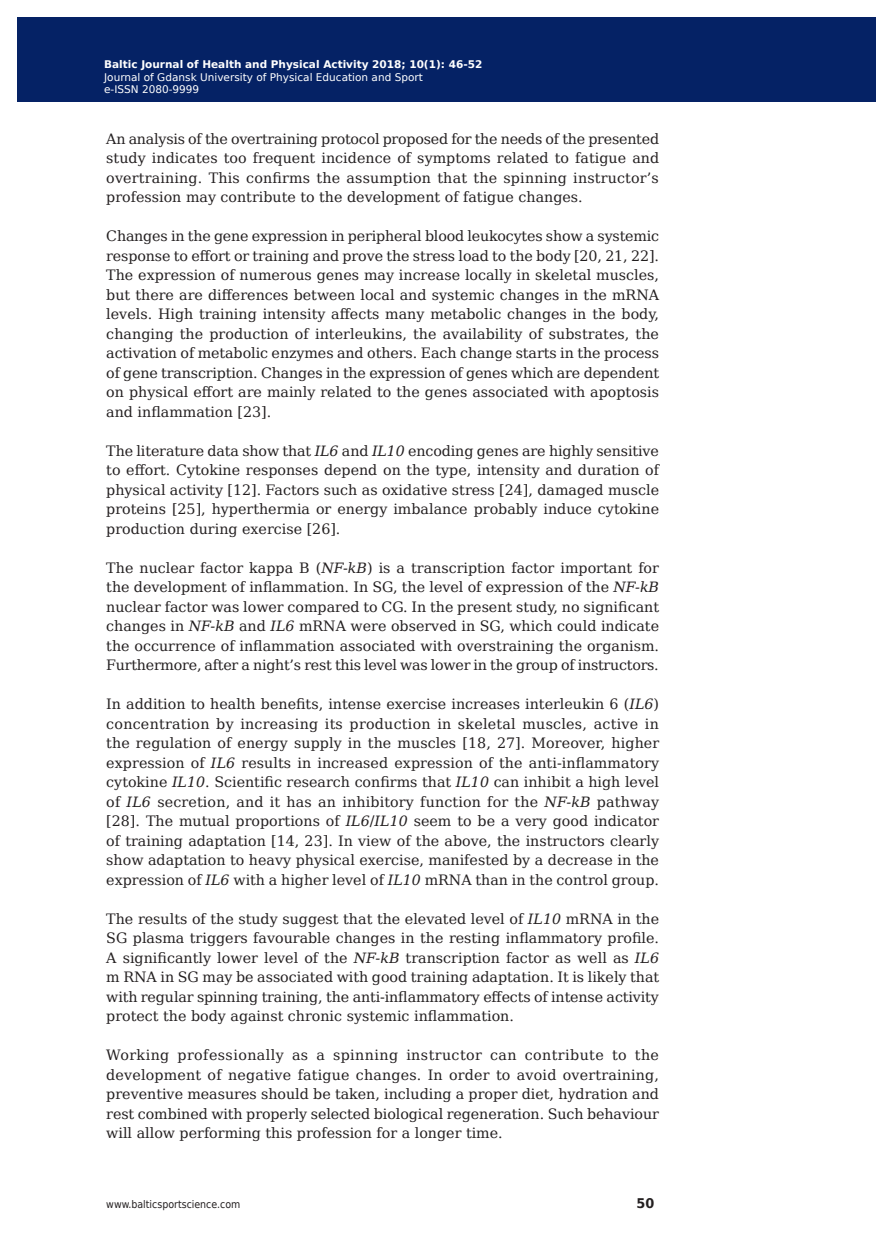
<style>
.page{position:relative;width:893px;height:1255px;background:#fff}
.page>*{position:absolute;margin:0;border:0;box-sizing:border-box;transform-origin:0 0}
.t1{font:14.25px/19.5px "DejaVu Serif";color:#231f20;text-align:justify}
.t2{font:700 13.35px "DejaVu Sans";color:#231f20;scale:.96 1}
.t3{font:10.5px/12.6px "DejaVu Sans";color:#fff}
.t4{font:700 10.5px "DejaVu Sans";color:#fff}
.t5{font:10.5px "DejaVu Sans Condensed";color:#231f20}
.s1{font-style:italic}
</style>
<div class="page">
<div style="left:19px;top:17px;width:855px;height:85px;background:#052265"></div>
<p class="t4" style="left:108px;top:55px;width:358px">Baltic Journal of Health and Physical Activity 2014; 1(1): 1-4</p>
<p class="t3" style="left:108px;top:70px;width:320px">Journal of Gdansk University of Physical Education and Sport e-ISSN 2080-9999</p>
<p class="t4" style="left:104px;top:56px;width:380px">Baltic Journal of Health and Physical Activity 2018; 10(1): 46-52</p>
<p class="t3" style="left:104px;top:70px;width:320px">Journal of Gdansk University of Physical Education and Sport e-ISSN 2080-9999</p>
<p class="t1" style="left:106px;top:128px;width:554px">An analysis of the overtraining protocol proposed for the needs of the presented study indicates too frequent incidence of symptoms related to fatigue and overtraining. This confirms the assumption that the spinning instructor’s profession may contribute to the development of fatigue changes.</p>
<p class="t1" style="left:106px;top:226px;width:554px">Changes in the gene expression in peripheral blood leukocytes show a systemic response to effort or training and prove the stress load to the body [20, 21, 22].<br>The expression of numerous genes may increase locally in skeletal muscles, but there are differences between local and systemic changes in the mRNA levels. High training intensity affects many metabolic changes in the body, changing the production of interleukins, the availability of substrates, the activation of metabolic enzymes and others. Each change starts in the process of gene transcription. Changes in the expression of genes which are dependent on physical effort are mainly related to the genes associated with apoptosis and inflammation [23].</p>
<p class="t1" style="left:106px;top:440px;width:554px">The literature data show that <span class="s1">IL6</span> and <span class="s1">IL10</span> encoding genes are highly sensitive to effort. Cytokine responses depend on the type, intensity and duration of physical activity [12]. Factors such as oxidative stress [24], damaged muscle proteins [25], hyperthermia or energy imbalance probably induce cytokine production during exercise [26].</p>
<p class="t1" style="left:106px;top:557px;width:554px">The nuclear factor kappa B (<span class="s1">NF-kB</span>) is a transcription factor important for the development of inflammation. In SG, the level of expression of the <span class="s1">NF-kB </span>nuclear factor was lower compared to CG. In the present study, no significant changes in <span class="s1">NF-kB</span> and <span class="s1">IL6</span> mRNA were observed in SG, which could indicate the occurrence of inflammation associated with overstraining the organism.<br>Furthermore, after a night’s rest this level was lower in the group of instructors.</p>
<p class="t1" style="left:106px;top:694px;width:554px">In addition to health benefits, intense exercise increases interleukin 6 (<span class="s1">IL6</span>) concentration by increasing its production in skeletal muscles, active in the regulation of energy supply in the muscles [18, 27]. Moreover, higher expression of <span class="s1">IL6</span> results in increased expression of the anti-inflammatory cytokine <span class="s1">IL10</span>. Scientific research confirms that <span class="s1">IL10</span> can inhibit a high level of <span class="s1">IL6</span> secretion, and it has an inhibitory function for the <span class="s1">NF-kB</span> pathway [28]. The mutual proportions of <span class="s1">IL6</span>/<span class="s1">IL10</span> seem to be a very good indicator of training adaptation [14, 23]. In view of the above, the instructors clearly show adaptation to heavy physical exercise, manifested by a decrease in the expression of <span class="s1">IL6</span> with a higher level of <span class="s1">IL10</span> mRNA than in the control group.</p>
<p class="t1" style="left:106px;top:908px;width:554px">The results of the study suggest that the elevated level of <span class="s1">IL10</span> mRNA in the SG plasma triggers favourable changes in the resting inflammatory profile.<br>A significantly lower level of the <span class="s1">NF-kB</span> transcription factor as well as <span class="s1">IL6 </span>m RNA in SG may be associated with good training adaptation. It is likely that with regular spinning training, the anti-inflammatory effects of intense activity protect the body against chronic systemic inflammation.</p>
<p class="t1" style="left:106px;top:1045px;width:554px">Working professionally as a spinning instructor can contribute to the development of negative fatigue changes. In order to avoid overtraining, preventive measures should be taken, including a proper diet, hydration and rest combined with properly selected biological regeneration. Such behaviour will allow performing this profession for a longer time.</p>
<p class="t5" style="left:106px;top:1195px;width:136px">www.balticsportscience.com</p>
<p class="t2" style="left:636px;top:1192px;width:20px">50</p>
</div>
